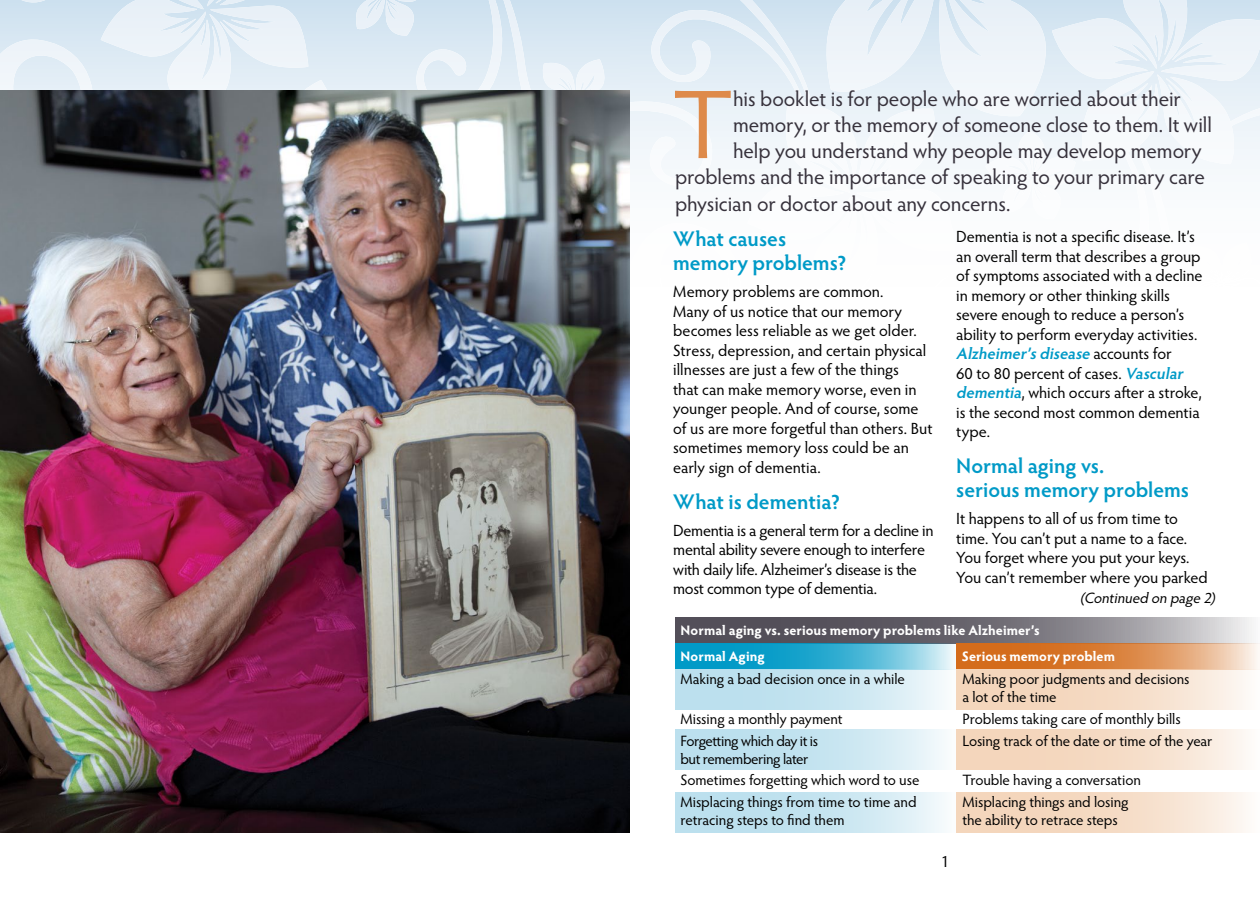
<style>
.page{position:relative;width:1260px;height:900px;background:#fff}
.page>*{position:absolute;margin:0;border:0;box-sizing:border-box;transform-origin:0 0}
.Headers{font:97.88px "Hypatia Sans Pro";color:#de8a4a}
.Headers-2{font:21.25px "Hypatia Sans Pro";letter-spacing:-.005em;color:#36313b}
.Headers-3{font:600 21.25px/24.4px "Hypatia Sans Pro";color:#009ac7}
.Body_Text{font:16.25px/19.5px "Hypatia Sans Pro";letter-spacing:-.005em;color:#000}
.Body_Text-2{font:15px/18px "Hypatia Sans Pro";letter-spacing:-.005em;color:#000}
.Body_Text-3{font:15px/18px "Hypatia Sans Pro";letter-spacing:-.03em;color:#000}
.Body_Text-4{font:italic 15px "Hypatia Sans Pro";color:#000}
.Table_Headers{font:700 13.75px "Hypatia Sans Pro";letter-spacing:.005em;color:#fff}
.s1{font-weight:600;font-style:italic;color:#009ac7}
</style>
<div class="page">
<svg style="left:675px;top:792px;width:269px;height:40px;background:#c9e6f1"></svg>
<svg style="left:956px;top:792px;width:290px;height:40px;background:#f5dec9"></svg>
<svg style="left:885px;top:0;width:375px;height:169px"></svg>
<svg style="left:630px;top:0;width:255px;height:169px;fill:#eaf2f8"></svg>
<svg style="left:0;top:0;width:619px;height:90px;background:#dfebf4"></svg>
<img style="left:0;top:90px;width:630px;height:742px">
<svg style="left:675px;top:617px;width:577px;height:26px;background:#7b787f"></svg>
<svg style="left:675px;top:643px;width:281px;height:27px;background:#41b2d3"></svg>
<svg style="left:956px;top:643px;width:304px;height:27px;background:#de9155"></svg>
<svg style="left:675px;top:670px;width:269px;height:40px;background:#c9e6f1"></svg>
<svg style="left:956px;top:670px;width:290px;height:40px;background:#f5dec9"></svg>
<svg style="left:675px;top:730px;width:269px;height:40px;background:#c9e6f1"></svg>
<svg style="left:956px;top:730px;width:290px;height:40px;background:#f5dec9"></svg>
<p class="Headers" style="left:673px;top:59px;width:62px">T</p>
<p class="Headers-2" style="left:733px;top:84px;width:449px">his booklet is for people who are worried about their</p>
<p class="Headers-2" style="left:733px;top:110px;width:480px">memory, or the memory of someone close to them. It will</p>
<p class="Headers-2" style="left:733px;top:137px;width:470px">help you understand why people may develop memory</p>
<p class="Headers-2" style="left:675px;top:163px;width:532px">problems and the importance of speaking to your primary care</p>
<p class="Headers-2" style="left:675px;top:189px;width:337px">physician or doctor about any concerns.</p>
<p class="Headers-3" style="left:673px;top:226px;width:175px">What causes memory problems?</p>
<p class="Body_Text" style="left:673px;top:282px;width:261px">Memory problems are common.<br>Many of us notice that our memory becomes less reliable as we get older.<br>Stress, depression, and certain physical illnesses are just a few of the things<br>that can make memory worse, even in younger people. And of course, some of us are more forgetful than others. But sometimes memory loss could be an early sign of dementia.</p>
<p class="Headers-3" style="left:673px;top:488px;width:169px">What is dementia?</p>
<p class="Body_Text" style="left:673px;top:520px;width:262px">Dementia is a general term for a decline in mental ability severe enough to interfere with daily life. Alzheimer’s disease is the most common type of dementia.</p>
<p class="Body_Text" style="left:956px;top:227px;width:248px">Dementia is not a specific disease. It’s an overall term that describes a group of symptoms associated with a decline in memory or other thinking skills severe enough to reduce a person’s ability to perform everyday activities.<br><span class="s1">Alzheimer’sdisease</span> a c c o u n t s fo r<br>60 to 80 percent of cases. <span class="s1">Vascular dementia</span>, which occurs after a stroke, is the second most common dementia type.</p>
<p class="Headers-3" style="left:956px;top:453px;width:234px">Normal aging vs.<br>serious memory problems</p>
<p class="Body_Text" style="left:956px;top:509px;width:253px">It happens to all of us from time to time. You can’t put a name to a face.<br>You forget where you put your keys.<br>You can’t remember where you parked</p>
<p class="Body_Text-4" style="left:1080px;top:588px;width:140px">(Continued on page 2)</p>
<p class="Table_Headers" style="left:681px;top:620px;width:361px">Normal aging vs. serious memory problems like Alzheimer’s</p>
<p class="Table_Headers" style="left:681px;top:647px;width:86px">Normal Aging</p>
<p class="Table_Headers" style="left:962px;top:647px;width:155px">Serious memory problem</p>
<p class="Body_Text-2" style="left:680px;top:670px;width:226px">Making a bad decision once in a while</p>
<p class="Body_Text-2" style="left:680px;top:709px;width:164px">Missing a monthly payment</p>
<p class="Body_Text-3" style="left:680px;top:731px;width:139px">Forgetting which day it is but remembering later</p>
<p class="Body_Text-2" style="left:680px;top:771px;width:241px">Sometimes forgetting which word to use</p>
<p class="Body_Text-2" style="left:680px;top:792px;width:238px">Misplacing things from time to time and retracing steps to find them</p>
<p class="Body_Text-2" style="left:962px;top:670px;width:229px">Making poor judgments and decisions a lot of the time</p>
<p class="Body_Text-2" style="left:962px;top:709px;width:220px">Problems taking care of monthly bills</p>
<p class="Body_Text-2" style="left:962px;top:731px;width:251px">Losing track of the date or time of the year</p>
<p class="Body_Text-2" style="left:962px;top:771px;width:180px">Trouble having a conversation</p>
<p class="Body_Text-2" style="left:962px;top:792px;width:168px">Misplacing things and losing the ability to retrace steps</p>
<p class="Body_Text" style="left:941px;top:851px;width:10px">1</p>
</div>
